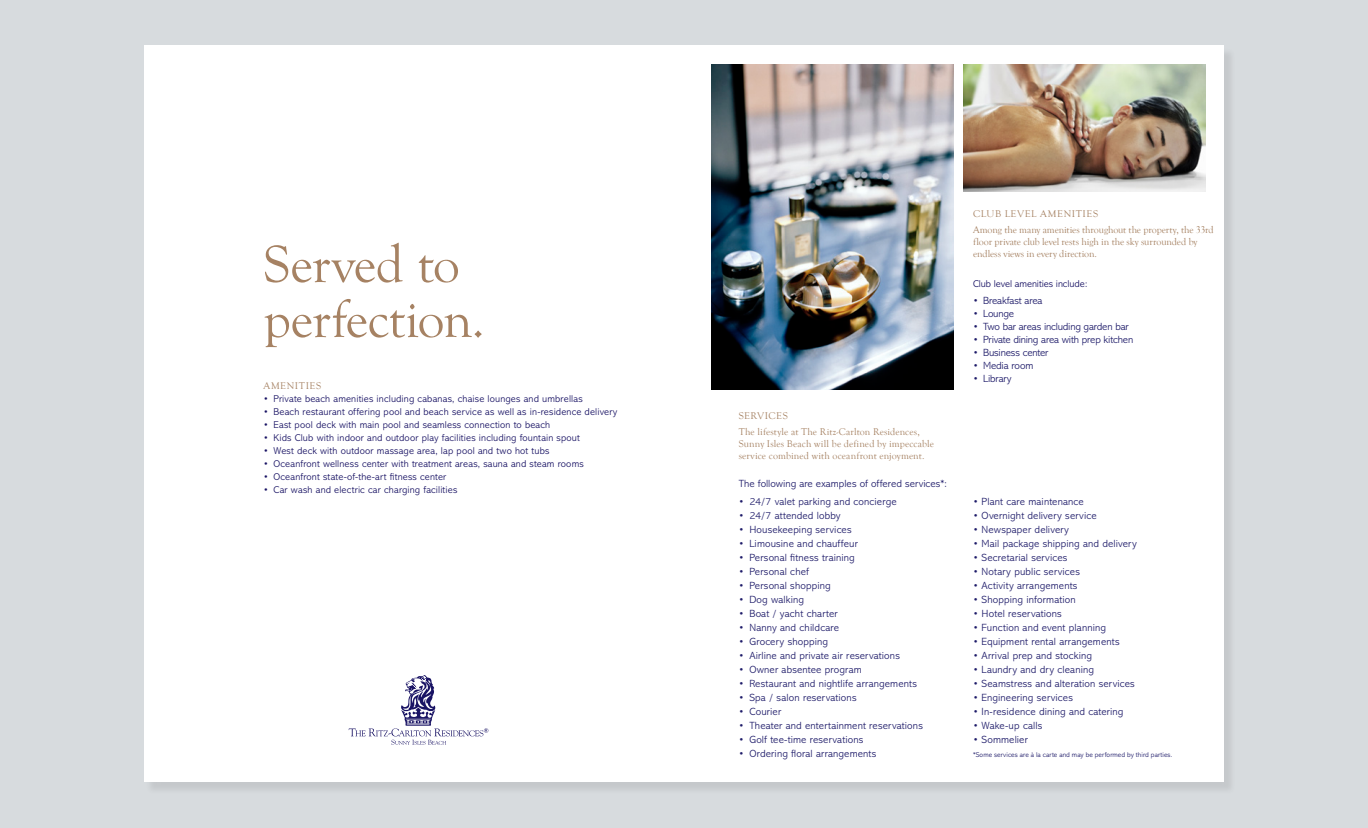
<style>
.page{position:relative;width:1368px;height:828px;background:#d7dbde}
.page>*{position:absolute;margin:0;border:0;box-sizing:border-box;transform-origin:0 0}
.t1{font:54px/55px "Goudy Old Style T";letter-spacing:-.01em;color:#a68263}
.t2{font:300 10.5px "Abadi";letter-spacing:.01em;color:#1e1b69}
.t3{font:300 10.5px "Abadi";letter-spacing:-.015em;color:#1e1b69}
.t4{font:300 10.5px "Abadi";letter-spacing:-.02em;color:#1e1b69}
.t5{font:300 10.5px "Abadi";letter-spacing:-.01em;color:#1e1b69}
.t6{font:300 10px "Abadi";letter-spacing:.015em;color:#191364}
.t7{font:10px/12px "Goudy Old Style T";letter-spacing:.005em;color:#a68263}
.t8{font:300 10px "Abadi";letter-spacing:-.01em;color:#191364}
.t9{font:10px "Goudy Old Style T";letter-spacing:.045em;color:#a68263}
.t10{font:10px "Goudy Old Style T";letter-spacing:.05em;color:#a68263}
.t11{font:10px "Goudy Old Style T";letter-spacing:.03em;color:#a68263}
.t12{font:300 7px "Abadi";letter-spacing:.01em;color:#1e1b69}
</style>
<div class="page">
<div style="left:146px;top:47px;width:1090px;height:747px;background:#c8cccf"></div>
<div style="left:144px;top:46px;width:1080px;height:736px;background:#fff"></div>
<svg style="left:349px;top:675px;width:139px;height:70px"></svg>
<img style="left:712px;top:64px;width:242px;height:326px">
<img style="left:963px;top:64px;width:242px;height:128px">
<p class="t1" style="left:263px;top:238px;width:223px">Served to perfection.</p>
<p class="t10" style="left:263px;top:380px;width:59px">AMENITIES</p>
<p class="t6" style="left:263px;top:393px;width:321px">• Private beach amenities including cabanas, chaise lounges and umbrellas</p>
<p class="t6" style="left:263px;top:406px;width:356px">• Beach restaurant offering pool and beach service as well as in-residence delivery</p>
<p class="t6" style="left:263px;top:419px;width:289px">• East pool deck with main pool and seamless connection to beach</p>
<p class="t6" style="left:263px;top:432px;width:318px">• Kids Club with indoor and outdoor play facilities including fountain spout</p>
<p class="t6" style="left:263px;top:445px;width:288px">• West deck with outdoor massage area, lap pool and two hot tubs</p>
<p class="t6" style="left:263px;top:458px;width:322px">• Oceanfront wellness center with treatment areas, sauna and steam rooms</p>
<p class="t6" style="left:263px;top:471px;width:185px">• Oceanfront state-of-the-art fitness center</p>
<p class="t6" style="left:263px;top:484px;width:196px">• Car wash and electric car charging facilities</p>
<p class="t11" style="left:739px;top:410px;width:51px">SERVICES</p>
<p class="t7" style="left:739px;top:426px;width:197px">The lifestyle at The Ritz-Carlton Residences,<br>Sunny Isles Beach will be defined by impeccable service combined with oceanfront enjoyment.</p>
<p class="t2" style="left:739px;top:477px;width:210px">The following are examples of offered services*:</p>
<p class="t2" style="left:739px;top:496px;width:159px">• 24/7 valet parking and concierge</p>
<p class="t2" style="left:739px;top:510px;width:104px">• 24/7 attended lobby</p>
<p class="t2" style="left:739px;top:524px;width:114px">• Housekeeping services</p>
<p class="t2" style="left:739px;top:538px;width:121px">• Limousine and chauffeur</p>
<p class="t2" style="left:739px;top:552px;width:117px">• Personal fitness training</p>
<p class="t2" style="left:739px;top:566px;width:72px">• Personal chef</p>
<p class="t2" style="left:739px;top:580px;width:94px">• Personal shopping</p>
<p class="t2" style="left:739px;top:594px;width:67px">• Dog walking</p>
<p class="t2" style="left:739px;top:608px;width:101px">• Boat / yacht charter</p>
<p class="t2" style="left:739px;top:622px;width:102px">• Nanny and childcare</p>
<p class="t2" style="left:739px;top:636px;width:91px">• Grocery shopping</p>
<p class="t2" style="left:739px;top:650px;width:163px">• Airline and private air reservations</p>
<p class="t2" style="left:739px;top:664px;width:125px">• Owner absentee program</p>
<p class="t2" style="left:739px;top:678px;width:180px">• Restaurant and nightlife arrangements</p>
<p class="t2" style="left:739px;top:692px;width:119px">• Spa / salon reservations</p>
<p class="t2" style="left:739px;top:706px;width:44px">• Courier</p>
<p class="t2" style="left:739px;top:720px;width:186px">• Theater and entertainment reservations</p>
<p class="t2" style="left:739px;top:734px;width:126px">• Golf tee-time reservations</p>
<p class="t2" style="left:739px;top:748px;width:139px">• Ordering floral arrangements</p>
<p class="t9" style="left:973px;top:208px;width:127px">CLUB LEVEL AMENITIES</p>
<p class="t7" style="left:973px;top:224px;width:242px">Among the many amenities throughout the property, the 33rd floor private club level rests high in the sky surrounded by endless views in every direction.</p>
<p class="t8" style="left:973px;top:278px;width:116px">Club level amenities include:</p>
<p class="t5" style="left:973px;top:295px;width:71px">• Breakfast area</p>
<p class="t2" style="left:973px;top:308px;width:43px">• Lounge</p>
<p class="t3" style="left:973px;top:321px;width:157px">• Two bar areas including garden bar</p>
<p class="t4" style="left:973px;top:334px;width:162px">• Private dining area with prep kitchen</p>
<p class="t3" style="left:973px;top:347px;width:77px">• Business center</p>
<p class="t3" style="left:973px;top:360px;width:62px">• Media room</p>
<p class="t3" style="left:973px;top:373px;width:40px">• Library</p>
<p class="t2" style="left:973px;top:496px;width:112px">• Plant care maintenance</p>
<p class="t2" style="left:973px;top:510px;width:125px">• Overnight delivery service</p>
<p class="t2" style="left:973px;top:524px;width:97px">• Newspaper delivery</p>
<p class="t2" style="left:973px;top:538px;width:165px">• Mail package shipping and delivery</p>
<p class="t2" style="left:973px;top:552px;width:96px">• Secretarial services</p>
<p class="t2" style="left:973px;top:566px;width:108px">• Notary public services</p>
<p class="t2" style="left:973px;top:580px;width:106px">• Activity arrangements</p>
<p class="t2" style="left:973px;top:594px;width:104px">• Shopping information</p>
<p class="t2" style="left:973px;top:608px;width:90px">• Hotel reservations</p>
<p class="t2" style="left:973px;top:622px;width:134px">• Function and event planning</p>
<p class="t2" style="left:973px;top:636px;width:148px">• Equipment rental arrangements</p>
<p class="t2" style="left:973px;top:650px;width:121px">• Arrival prep and stocking</p>
<p class="t2" style="left:973px;top:664px;width:122px">• Laundry and dry cleaning</p>
<p class="t2" style="left:973px;top:678px;width:163px">• Seamstress and alteration services</p>
<p class="t2" style="left:973px;top:692px;width:101px">• Engineering services</p>
<p class="t2" style="left:973px;top:706px;width:152px">• In-residence dining and catering</p>
<p class="t2" style="left:973px;top:720px;width:71px">• Wake-up calls</p>
<p class="t2" style="left:973px;top:734px;width:56px">• Sommelier</p>
<p class="t12" style="left:973px;top:751px;width:201px">*Some services are à la carte and may be performed by third parties.</p>
</div>
